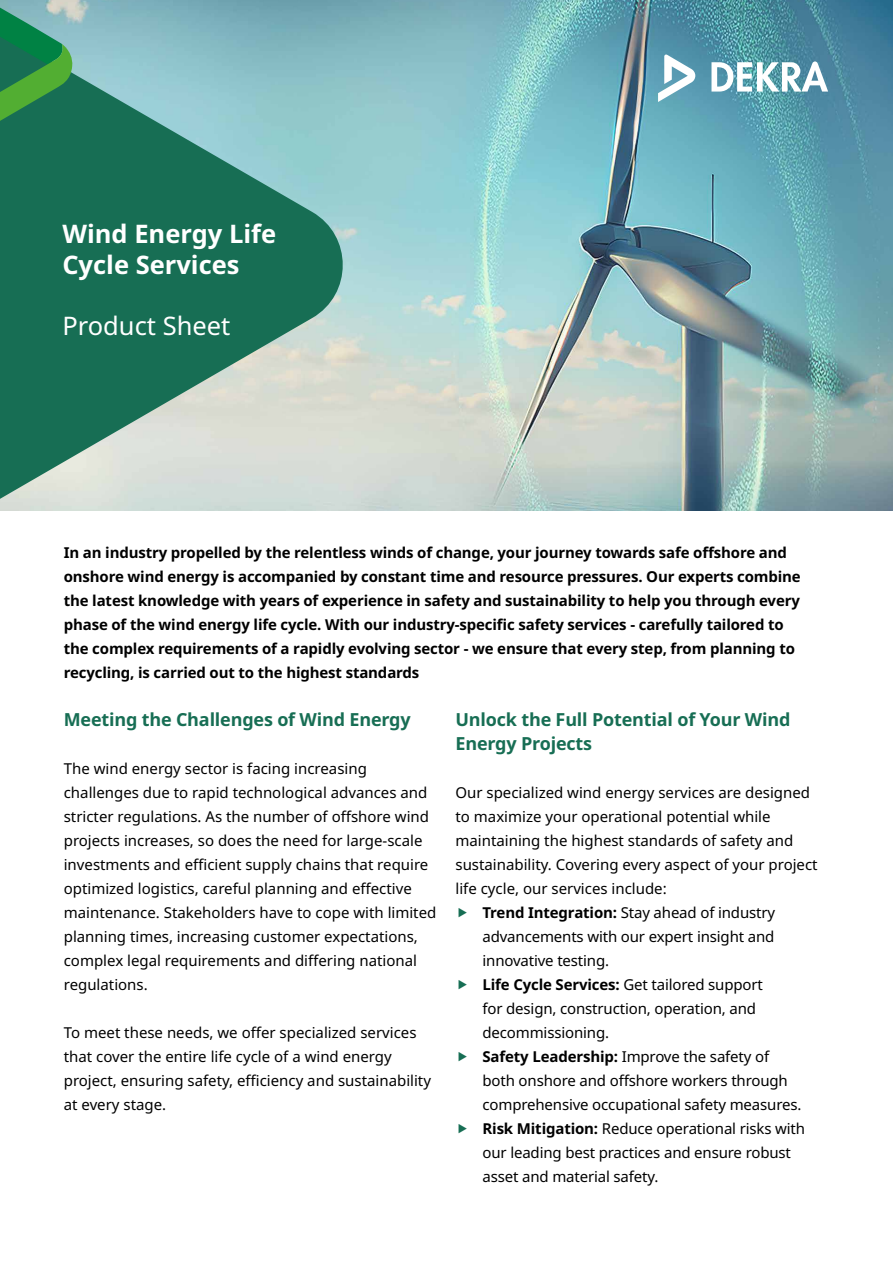
<style>
.page{position:relative;width:893px;height:1263px;background:#fff}
.page>*{position:absolute;margin:0;border:0;box-sizing:border-box;transform-origin:0 0}
.t1{font:700 25.5px/30.6px "Noto Sans";color:#fff}
.t2{font:25.5px "Noto Sans";color:#fff}
.t3{font:700 18px/24px "Noto Sans";letter-spacing:-.01em;color:#176e54}
.t4{font:15px/24px "Noto Sans";color:#000}
.t5{font:700 15px/24px "Noto Sans";letter-spacing:-.01em;color:#000}
.s1{font-weight:700}
.s2{font-weight:400}
</style>
<div class="page">
<img style="left:73px;top:0;width:820px;height:510px">
<svg style="left:0;top:6px;width:353px;height:505px;fill:#176e54"></svg>
<svg style="left:0;top:0;width:73px;height:151px"></svg>
<svg style="left:711px;top:61px;width:117px;height:31px"></svg>
<svg style="left:658px;top:54px;width:37px;height:48px"></svg>
<h1 class="t1" style="left:62px;top:219px;width:215px">Wind Energy Life<br>Cycle Services</h1>
<h1 class="t2" style="left:62px;top:311px;width:170px">Product Sheet</h1>
<p class="t5" style="left:64px;top:541px;width:738px">In an industry propelled by the relentless winds of change, your journey towards safe offshore and onshore wind energy is accompanied by constant time and resource pressures. Our experts combine the latest knowledge with years of experience in safety and sustainability to help you through every phase of the wind energy life cycle. With our industry-specific safety services - carefully tailored to the complex requirements of a rapidly evolving sector - we ensure that every step, from planning to recycling, is carried out to the highest standards</p>
<p class="t3" style="left:64px;top:708px;width:348px">Meeting the Challenges of Wind Energy</p>
<p class="t4" style="left:64px;top:757px;width:374px">The wind energy sector is facing increasing challenges due to rapid technological advances and stricter regulations. As the number of offshore wind projects increases, so does the need for large-scale investments and efficient supply chains that require optimized logistics, careful planning and effective maintenance. Stakeholders have to cope with limited planning times, increasing customer expectations, complex legal requirements and differing national regulations.</p>
<p class="t4" style="left:64px;top:1021px;width:369px">To meet these needs, we offer specialized services that cover the entire life cycle of a wind energy project, ensuring safety, efficiency and sustainability at every stage.</p>
<p class="t3" style="left:455px;top:708px;width:336px">Unlock the Full Potential of Your Wind<br>Energy Projects</p>
<p class="t4" style="left:455px;top:781px;width:356px">Our specialized wind energy services are designed</p>
<p class="t4" style="left:455px;top:805px;width:317px">to maximize your operational potential while</p>
<p class="t4" style="left:455px;top:829px;width:339px">maintaining the highest standards of safety and</p>
<p class="t4" style="left:455px;top:853px;width:364px">sustainability. Covering every aspect of your project</p>
<p class="t4" style="left:455px;top:877px;width:213px">life cycle, our services include:</p>
<p class="t4" style="left:482px;top:901px;width:294px"><span class="s1">Trend Integration:</span> Stay ahead of industry</p>
<p class="t4" style="left:482px;top:925px;width:293px">advancements with our expert insight and</p>
<p class="t4" style="left:482px;top:949px;width:128px">innovative testing.</p>
<p class="t5" style="left:482px;top:973px;width:282px">Life Cycle Services: <span class="s2">Get tailored support</span></p>
<p class="t4" style="left:482px;top:997px;width:275px">for design, construction, operation, and</p>
<p class="t4" style="left:482px;top:1021px;width:128px">decommissioning.</p>
<p class="t4" style="left:482px;top:1045px;width:288px"><span class="s1">Safety Leadership:</span> Improve the safety of</p>
<p class="t4" style="left:482px;top:1069px;width:307px">both onshore and offshore workers through</p>
<p class="t4" style="left:482px;top:1093px;width:320px">comprehensive occupational safety measures.</p>
<p class="t4" style="left:482px;top:1117px;width:324px"><span class="s1">Risk Mitigation:</span> Reduce operational risks with</p>
<p class="t4" style="left:482px;top:1141px;width:310px">our leading best practices and ensure robust</p>
<p class="t4" style="left:482px;top:1165px;width:177px">asset and material safety.</p>
</div>
